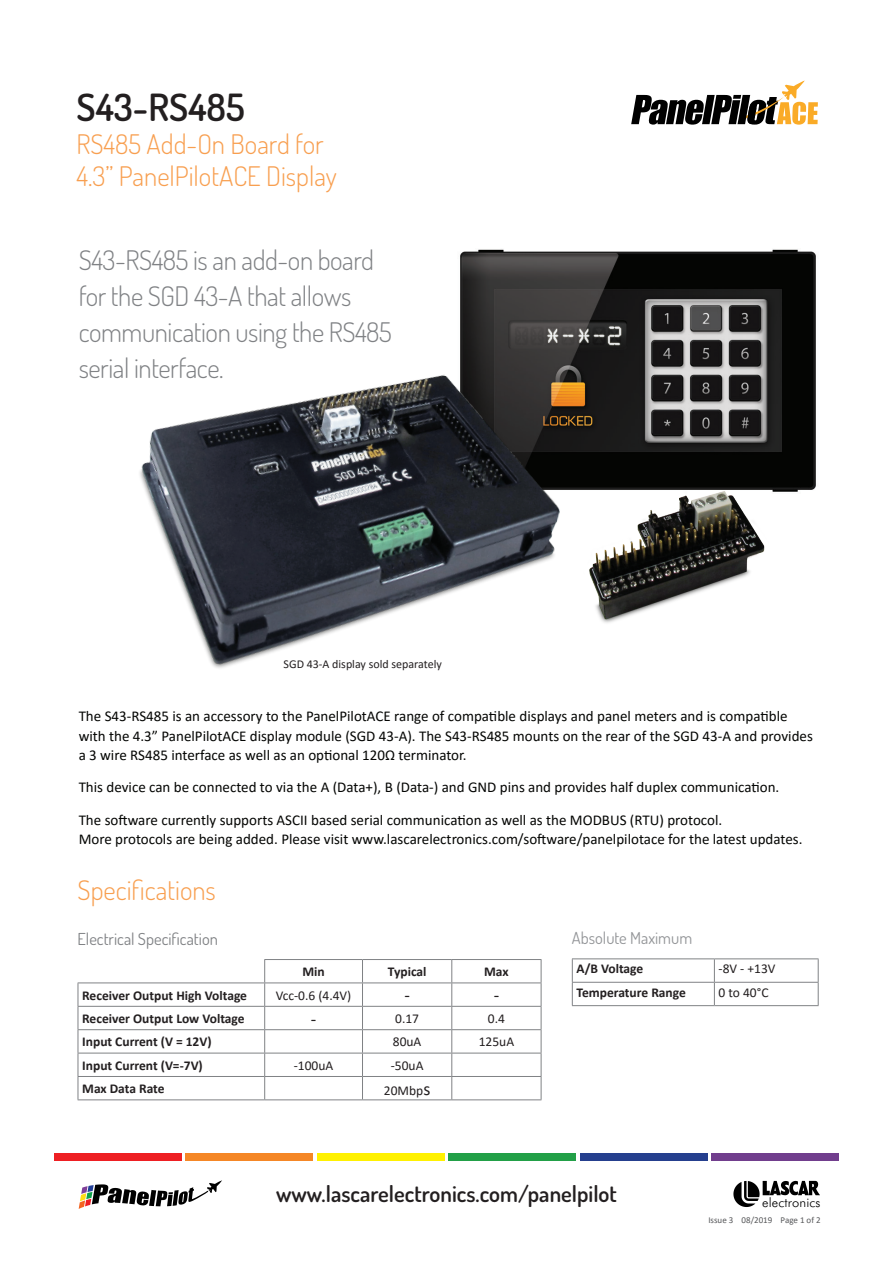
<style>
.page{position:relative;width:893px;height:1263px;background:#fff}
.page>*{position:absolute;margin:0;border:0;box-sizing:border-box;transform-origin:0 0}
.t1{font:600 37.5px "Dosis";color:#231f20}
.t2{font:300 27px/36px "Dosis";letter-spacing:-.015em;color:#808285}
.t3{font:300 27px/32.4px "Dosis";color:#f89f50}
.t4{font:600 22.5px "Dosis";color:#231f20}
.t5{font:18px "Calibri";color:#231f20}
.t6{font:16.5px "Dosis";color:#808285}
.t7{font:16.5px "Dosis";color:#939598}
.t8{font:15px/19.5px "Calibri";color:#040503}
.t9{font:700 13.5px "Calibri";color:#231f20}
.t10{font:13.5px "Calibri";color:#231f20}
.t11{font:300 12.9px "Futura BT";letter-spacing:.01em;color:#000}
.t12{font:12px "Calibri";color:#231f20}
.t13{font:9px "Calibri";color:#57585a}
.s1{font-size:18px}
</style>
<div class="page">
<div style="left:54px;top:1153px;width:128px;height:8px;background:#ee1f23"></div>
<div style="left:448px;top:1153px;width:128px;height:8px;background:#22a048"></div>
<div style="left:185px;top:1153px;width:128px;height:8px;background:#f58726"></div>
<div style="left:580px;top:1153px;width:128px;height:8px;background:#253f8e"></div>
<div style="left:317px;top:1153px;width:128px;height:8px;background:#fff101"></div>
<div style="left:711px;top:1153px;width:128px;height:8px;background:#713e8d"></div>
<svg style="left:733px;top:1181px;width:87px;height:26px"></svg>
<svg style="left:79px;top:1180px;width:143px;height:29px"></svg>
<svg style="left:631px;top:80px;width:186px;height:44px"></svg>
<img style="left:460px;top:249px;width:356px;height:243px">
<img style="left:599px;top:475px;width:192px;height:148px">
<img style="left:140px;top:309px;width:459px;height:359px">
<hr style="left:264px;top:959px;width:98px;height:1px;background:#808285">
<hr style="left:265px;top:982px;width:97px;height:1px;background:#808285">
<hr style="left:78px;top:982px;width:187px;height:1px;background:#808285">
<hr style="left:78px;top:1006px;width:187px;height:1px;background:#808285">
<svg style="left:78px;top:983px;width:1px;height:116px"></svg>
<svg style="left:264px;top:960px;width:1px;height:139px"></svg>
<svg style="left:362px;top:960px;width:1px;height:139px"></svg>
<svg style="left:451px;top:960px;width:1px;height:139px"></svg>
<svg style="left:541px;top:960px;width:1px;height:139px"></svg>
<hr style="left:362px;top:959px;width:90px;height:1px;background:#808285">
<hr style="left:452px;top:959px;width:89px;height:1px;background:#808285">
<hr style="left:362px;top:982px;width:90px;height:1px;background:#808285">
<hr style="left:452px;top:982px;width:89px;height:1px;background:#808285">
<hr style="left:78px;top:1029px;width:187px;height:1px;background:#808285">
<hr style="left:78px;top:1053px;width:187px;height:1px;background:#808285">
<hr style="left:78px;top:1076px;width:187px;height:1px;background:#808285">
<hr style="left:78px;top:1099px;width:187px;height:1px;background:#808285">
<hr style="left:265px;top:1006px;width:97px;height:1px;background:#808285">
<hr style="left:362px;top:1006px;width:90px;height:1px;background:#808285">
<hr style="left:452px;top:1006px;width:89px;height:1px;background:#808285">
<hr style="left:265px;top:1029px;width:97px;height:1px;background:#808285">
<hr style="left:362px;top:1029px;width:90px;height:1px;background:#808285">
<hr style="left:452px;top:1029px;width:89px;height:1px;background:#808285">
<hr style="left:265px;top:1053px;width:97px;height:1px;background:#808285">
<hr style="left:362px;top:1053px;width:90px;height:1px;background:#808285">
<hr style="left:452px;top:1053px;width:89px;height:1px;background:#808285">
<hr style="left:265px;top:1076px;width:97px;height:1px;background:#808285">
<hr style="left:362px;top:1076px;width:90px;height:1px;background:#808285">
<hr style="left:452px;top:1076px;width:89px;height:1px;background:#808285">
<hr style="left:265px;top:1099px;width:97px;height:1px;background:#808285">
<hr style="left:362px;top:1099px;width:90px;height:1px;background:#808285">
<hr style="left:452px;top:1099px;width:89px;height:1px;background:#808285">
<svg style="left:572px;top:959px;width:1px;height:46px"></svg>
<hr style="left:572px;top:958px;width:142px;height:1px;background:#808285">
<hr style="left:572px;top:982px;width:142px;height:1px;background:#808285">
<svg style="left:714px;top:959px;width:1px;height:46px"></svg>
<svg style="left:818px;top:959px;width:1px;height:46px"></svg>
<hr style="left:714px;top:958px;width:105px;height:1px;background:#808285">
<hr style="left:714px;top:982px;width:105px;height:1px;background:#808285">
<hr style="left:572px;top:1005px;width:142px;height:1px;background:#808285">
<hr style="left:714px;top:1005px;width:105px;height:1px;background:#808285">
<h1 class="t1" style="left:77px;top:83px;width:170px">S43-RS485</h1>
<h2 class="t3" style="left:77px;top:127px;width:262px">RS485 Add-On Board for<br>4.3” PanelPilotACE Display</h2>
<h2 class="t2" style="left:79px;top:241px;width:315px">S43-RS485 is an add-on board for the SGD 43-A that allows communication using the RS485 serial interface.</h2>
<p class="t12" style="left:284px;top:656px;width:160px">SGD 43-A display sold separately</p>
<p class="t8" style="left:79px;top:706px;width:736px">The S43-RS485 is an accessory to the PanelPilotACE range of compatible displays and panel meters and is compatible with the 4.3” PanelPilotACE display module (SGD 43-A). The S43-RS485 mounts on the rear of the SGD 43-A and provides a 3 wire RS485 interface as well as an optional 120Ω terminator.</p>
<p class="t8" style="left:79px;top:771px;width:702px;line-height:32.2px">This device can be connected to via the A (Data+), B (Data-) and GND pins and provides half duplex communication.<br>The software currently supports ASCII based serial communication as well as the MODBUS (RTU) protocol.</p>
<p class="t8" style="left:79px;top:829px;width:725px">More protocols are being added. Please visit www.lascarelectronics.com/software/panelpilotace for the latest updates.</p>
<h2 class="t3" style="left:78px;top:873px;width:140px">Specifications</h2>
<p class="t6" style="left:78px;top:928px;width:142px">Electrical Specification</p>
<p class="t9" style="left:302px;top:962px;width:24px">Min</p>
<p class="t9" style="left:388px;top:962px;width:40px">Typical</p>
<p class="t9" style="left:484px;top:962px;width:26px">Max</p>
<p class="t9" style="left:82px;top:986px;width:166px">Receiver Output High Voltage</p>
<p class="t10" style="left:276px;top:986px;width:77px">Vcc-0.6 (4.4V)</p>
<p class="t5" style="left:404px;top:983px;width:7px">-</p>
<p class="t5" style="left:494px;top:983px;width:7px">-</p>
<p class="t9" style="left:82px;top:1009px;width:164px">Receiver Output Low Voltage</p>
<p class="t5" style="left:311px;top:1006px;width:7px">-</p>
<p class="t10" style="left:395px;top:1009px;width:25px">0.17</p>
<p class="t10" style="left:488px;top:1009px;width:19px">0.4</p>
<p class="t9" style="left:82px;top:1032px;width:131px">Input Current (V = 12V)</p>
<p class="t10" style="left:393px;top:1032px;width:30px">80uA</p>
<p class="t10" style="left:479px;top:1032px;width:37px">125uA</p>
<p class="t9" style="left:82px;top:1056px;width:122px">Input Current (V=-7V)</p>
<p class="t10" style="left:294px;top:1056px;width:41px">-100uA</p>
<p class="t10" style="left:391px;top:1056px;width:34px">-50uA</p>
<p class="t9" style="left:82px;top:1079px;width:84px">Max Data Rate</p>
<p class="t10" style="left:384px;top:1081px;width:48px">20Mbp<span class="s1">s</span></p>
<p class="t7" style="left:572px;top:927px;width:122px">Absolute Maximum</p>
<p class="t9" style="left:577px;top:959px;width:68px">A/B Voltage</p>
<p class="t10" style="left:719px;top:959px;width:58px">-8V - +13V</p>
<p class="t9" style="left:577px;top:982px;width:111px">Temperature Range</p>
<p class="t10" style="left:719px;top:983px;width:51px">0 to 40°C</p>
<h3 class="t4" style="left:276px;top:1179px;width:342px">www.lascarelectronics.com/panelpilot</h3>
<p class="t11" style="left:762px;top:1194px;width:60px">electronics</p>
<p class="t13" style="left:708px;top:1213px;width:114px">Issue 3 08/2019 Page 1 of 2</p>
</div>
